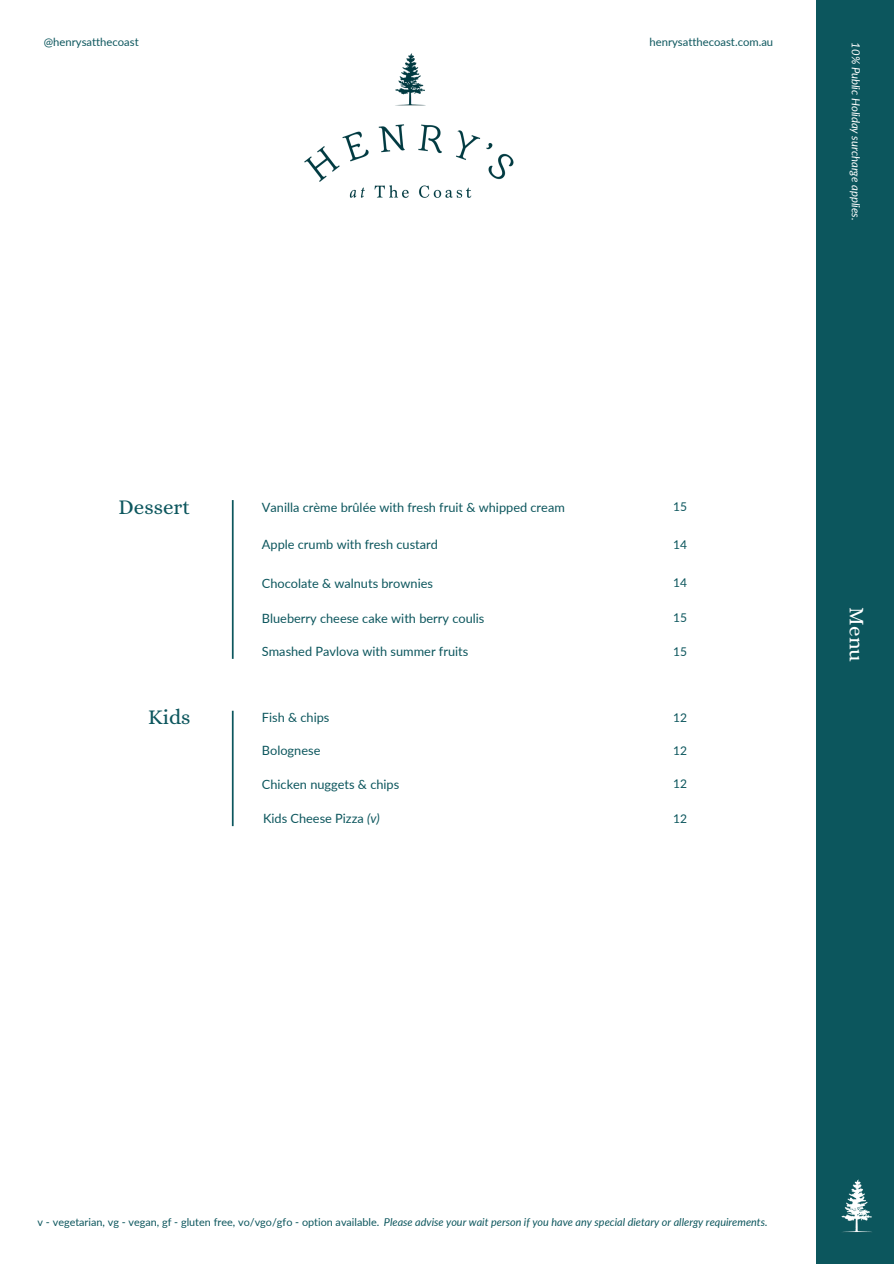
<style>
.page{position:relative;width:894px;height:1264px;background:#fff}
.page>*{position:absolute;margin:0;border:0;box-sizing:border-box;transform-origin:0 0}
.t1{font:21px "Alice";color:#0c565d}
.t2{font:21px "Alice";color:#fff}
.t3{font:12.75px "Lato";color:#0c565d}
.t4{font:12px "Lato";color:#0c565d}
.t5{font:11.25px "Lato";color:#0c565d}
.t6{font:italic 11.25px "Lato";color:#fff}
.t7{font:italic 10.8px "Lato";color:#0c565d}
.s1{font-style:italic}
.s2{font-style:normal}
</style>
<div class="page">
<svg style="left:232px;top:500px;width:1px;height:159px"></svg>
<svg style="left:232px;top:710px;width:1px;height:116px"></svg>
<div style="left:816px;top:0;width:77px;height:1263px;background:#0c565d"></div>
<img style="left:304px;top:53px;width:210px;height:145px">
<img style="left:841px;top:1179px;width:31px;height:54px">
<p class="t5" style="left:44px;top:35px;width:96px">@henrysatthecoast</p>
<p class="t5" style="left:649px;top:35px;width:125px">henrysatthecoast.com.au</p>
<p class="t6" style="left:862px;top:42px;width:179px;rotate:90deg">10% Public Holiday surcharge applies.</p>
<p class="t1" style="left:118px;top:495px;width:73px">Dessert</p>
<p class="t1" style="left:148px;top:705px;width:44px">Kids</p>
<p class="t3" style="left:262px;top:499px;width:304px">Vanilla crème brûlée with fresh fruit &amp; whipped cream</p>
<p class="t4" style="left:673px;top:499px;width:15px">15</p>
<p class="t3" style="left:262px;top:536px;width:177px">Apple crumb with fresh custard</p>
<p class="t4" style="left:673px;top:537px;width:15px">14</p>
<p class="t3" style="left:262px;top:575px;width:172px">Chocolate &amp; walnuts brownies</p>
<p class="t4" style="left:673px;top:575px;width:15px">14</p>
<p class="t3" style="left:262px;top:610px;width:224px">Blueberry cheese cake with berry coulis</p>
<p class="t4" style="left:673px;top:610px;width:15px">15</p>
<p class="t3" style="left:262px;top:644px;width:208px">Smashed Pavlova with summer fruits</p>
<p class="t4" style="left:673px;top:644px;width:15px">15</p>
<p class="t3" style="left:262px;top:709px;width:69px">Fish &amp; chips</p>
<p class="t4" style="left:673px;top:710px;width:15px">12</p>
<p class="t3" style="left:262px;top:742px;width:60px">Bolognese</p>
<p class="t4" style="left:673px;top:743px;width:15px">12</p>
<p class="t3" style="left:262px;top:776px;width:139px">Chicken nuggets &amp; chips</p>
<p class="t4" style="left:673px;top:776px;width:15px">12</p>
<p class="t3" style="left:263px;top:810px;width:118px">Kids Cheese Pizza <span class="s1">(v)</span></p>
<p class="t4" style="left:673px;top:811px;width:15px">12</p>
<p class="t2" style="left:868px;top:607px;width:56px;rotate:90deg">Menu</p>
<p class="t7" style="left:38px;top:1215px;width:731px"><span class="s2">v - vegetarian, vg - vegan, gf - gluten free, vo/vgo/gfo - option available.</span> Please advise your wait person if you have any special dietary or allergy requirements.</p>
</div>
